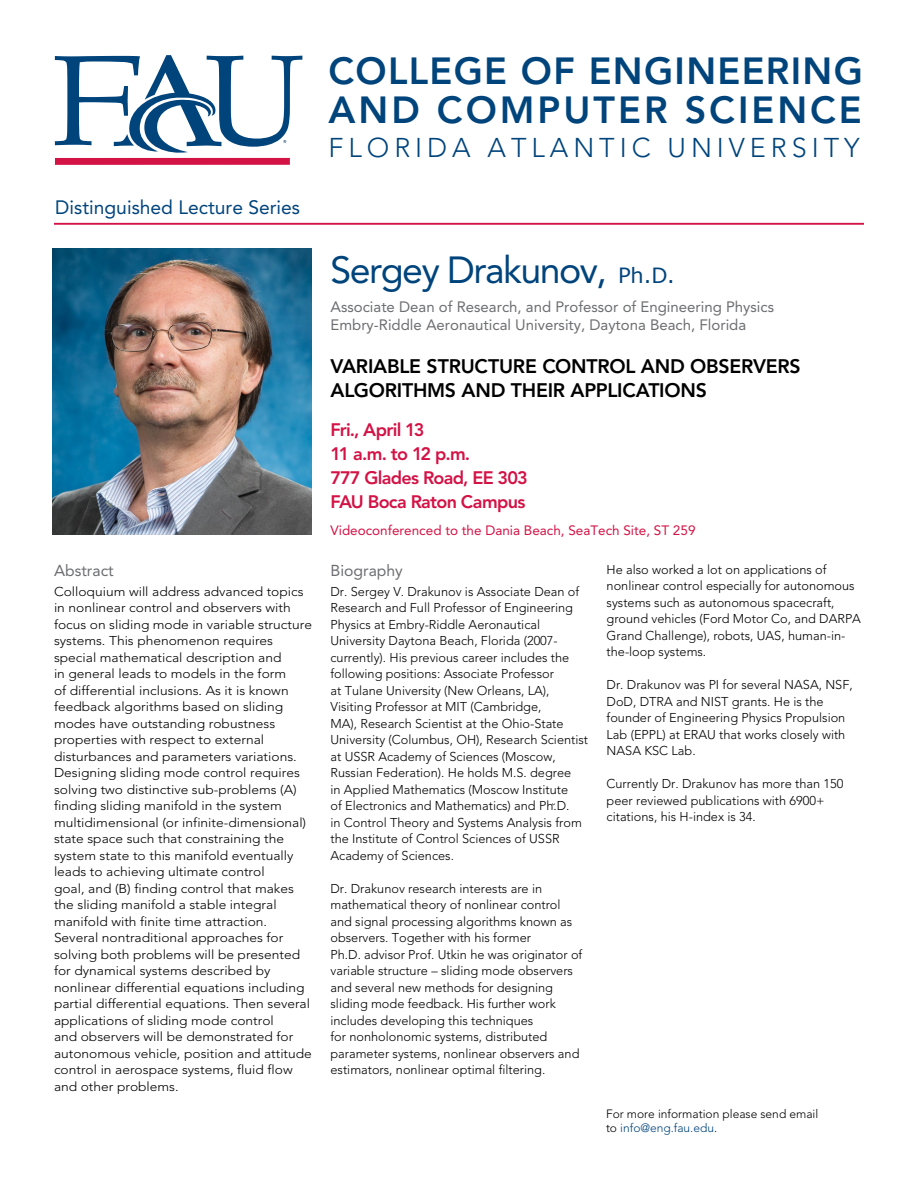
<style>
.page{position:relative;width:918px;height:1188px;background:#fff}
.page>*{position:absolute;margin:0;border:0;box-sizing:border-box;transform-origin:0 0}
.t1{font:800 37.5px/39px "Avenir";letter-spacing:.035em;color:#00447c}
.t2{font:37.5px "Avenir";letter-spacing:-.04em;color:#00447c}
.t3{font:300 27px "Avenir";letter-spacing:.185em;color:#00447c}
.t4{font:800 19.5px/24px "Avenir";letter-spacing:-.01em;color:#000}
.t5{font:19.2px "Avenir";color:#00447c}
.t6{font:800 18px/24px "Avenir";letter-spacing:-.04em;color:#d31245}
.t7{font:15.75px "Avenir";color:#6d6e71}
.t8{font:15px/18px "Avenir";color:#6d6e71}
.t9{font:13.5px "Avenir";color:#d31245}
.t10{font:300 12.75px/16.5px "Avenir";color:#000}
.t11{font:300 12.75px/16.5px "Avenir";color:#000;scale:1.08 1}
.t12{font:300 12px/14.4px "Avenir";color:#000}
.s1{font-family:"Verdana";font-size:21px}
.s2{color:#00447c}
</style>
<div class="page">
<div style="left:55px;top:158px;width:235px;height:7px;background:#d31245"></div>
<svg style="left:55px;top:55px;width:247px;height:98px"></svg>
<img style="left:53px;top:249px;width:259px;height:286px">
<hr style="left:54px;top:223px;width:810px;height:2px;background:#d31245">
<h3 class="t5" style="left:55px;top:197px;width:246px">Distinguished Lecture Series</h3>
<p class="t7" style="left:54px;top:561px;width:61px">Abstract</p>
<p class="t11" style="left:54px;top:583px;width:240px">Colloquium will address advanced topics in nonlinear control and observers with focus on sliding mode in variable structure systems. This phenomenon requires special mathematical description and<br>in general leads to models in the form<br>of differential inclusions. As it is known feedback algorithms based on sliding modes have outstanding robustness properties with respect to external disturbances and parameters variations.<br>Designing sliding mode control requires solving two distinctive sub-problems (A) finding sliding manifold in the system multidimensional (or infinite-dimensional) state space such that constraining the system state to this manifold eventually leads to achieving ultimate control<br>goal, and (B) finding control that makes the sliding manifold a stable integral manifold with finite time attraction.<br>Several nontraditional approaches for solving both problems will be presented for dynamical systems described by nonlinear differential equations including partial differential equations. Then several applications of sliding mode control<br>and observers will be demonstrated for autonomous vehicle, position and attitude control in aerospace systems, fluid flow and other problems.</p>
<h1 class="t1" style="left:328px;top:51px;width:536px">COLLEGE OF ENGINEERING<br>AND COMPUTER SCIENCE</h1>
<h2 class="t3" style="left:328px;top:132px;width:533px">FLORIDA ATLANTIC UNIVERSITY</h2>
<h1 class="t2" style="left:331px;top:248px;width:346px">Sergey Drakunov, <span class="s1">Ph.D.</span></h1>
<p class="t8" style="left:331px;top:298px;width:445px">Associate Dean of Research, and Professor of Engineering Physics<br>Embry-Riddle Aeronautical University, Daytona Beach, Florida</p>
<h3 class="t4" style="left:331px;top:355px;width:472px">VARIABLE STRUCTURE CONTROL AND OBSERVERS<br>ALGORITHMS AND THEIR APPLICATIONS</h3>
<h3 class="t6" style="left:331px;top:418px;width:199px">Fri., April 13<br>11 a.m. to 12 p.m.<br>777 Glades Road, EE 303<br>FAU Boca Raton Campus</h3>
<p class="t9" style="left:331px;top:523px;width:366px">Videoconferenced to the Dania Beach, SeaTech Site, ST 259</p>
<p class="t7" style="left:331px;top:561px;width:74px">Biography</p>
<p class="t10" style="left:331px;top:583px;width:259px">Dr. Sergey V. Drakunov is Associate Dean of Research and Full Professor of Engineering Physics at Embry-Riddle Aeronautical University Daytona Beach, Florida (2007- currently). His previous career includes the following positions: Associate Professor<br>at Tulane University (New Orleans, LA), Visiting Professor at MIT (Cambridge,<br>MA), Research Scientist at the Ohio-State University (Columbus, OH), Research Scientist at USSR Academy of Sciences (Moscow, Russian Federation). He holds M.S. degree<br>in Applied Mathematics (Moscow Institute<br>of Electronics and Mathematics) and Ph.D.<br>in Control Theory and Systems Analysis from the Institute of Control Sciences of USSR Academy of Sciences.</p>
<p class="t10" style="left:331px;top:880px;width:253px">Dr. Drakunov research interests are in mathematical theory of nonlinear control and signal processing algorithms known as observers. Together with his former<br>Ph.D. advisor Prof. Utkin he was originator of variable structure – sliding mode observers and several new methods for designing sliding mode feedback. His further work includes developing this techniques<br>for nonholonomic systems, distributed parameter systems, nonlinear observers and estimators, nonlinear optimal filtering.</p>
<p class="t10" style="left:607px;top:561px;width:256px">He also worked a lot on applications of nonlinear control especially for autonomous systems such as autonomous spacecraft, ground vehicles (Ford Motor Co, and DARPA Grand Challenge), robots, UAS, human-in&shy;the-loop systems.</p>
<p class="t10" style="left:607px;top:677px;width:248px">Dr. Drakunov was PI for several NASA, NSF, DoD, DTRA and NIST grants. He is the founder of Engineering Physics Propulsion Lab (EPPL) at ERAU that works closely with NASA KSC Lab.</p>
<p class="t10" style="left:607px;top:776px;width:238px">Currently Dr. Drakunov has more than 150 peer reviewed publications with 6900+ citations, his H-index is 34.</p>
<p class="t12" style="left:606px;top:1106px;width:214px">For more information please send email to <span class="s2">info@eng.fau.edu</span>.</p>
</div>
